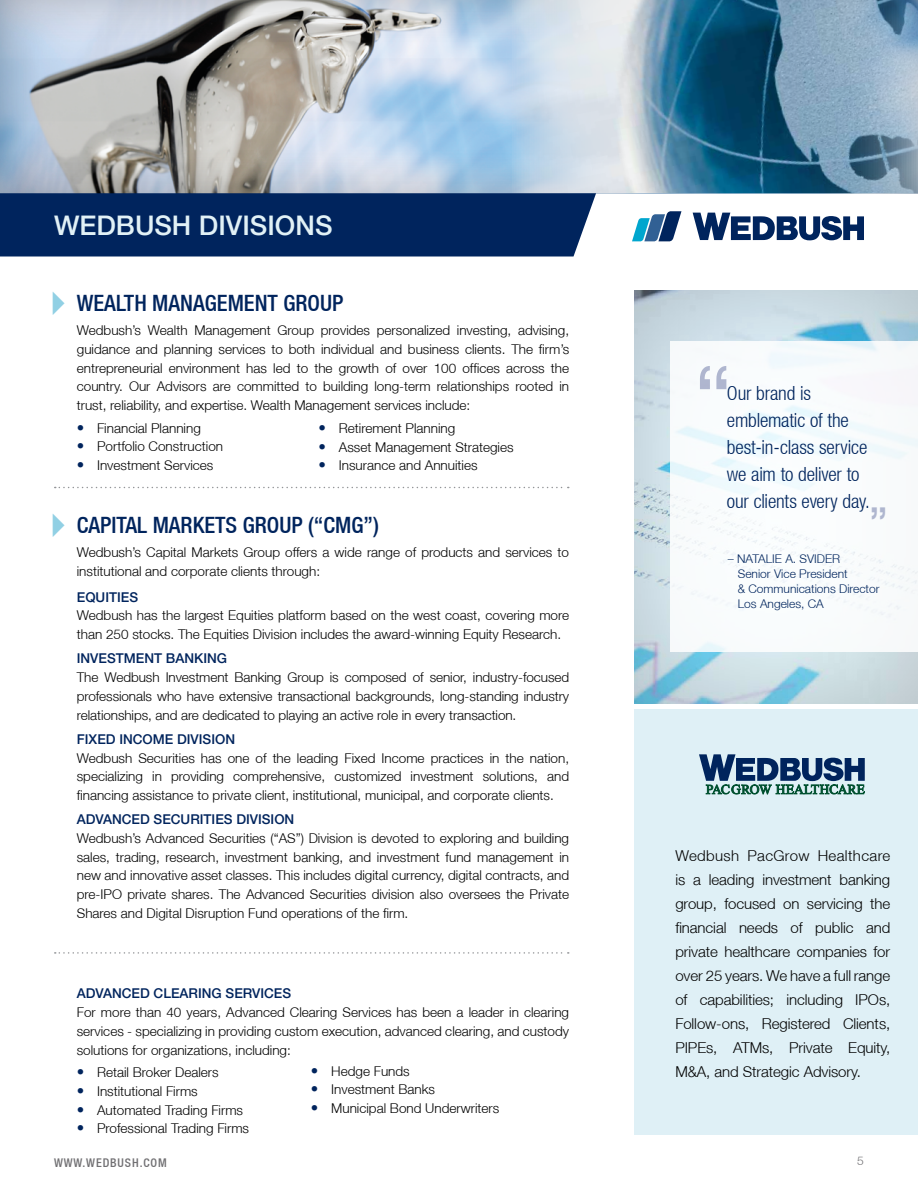
<style>
.page{position:relative;width:918px;height:1188px;background:#fff}
.page>*{position:absolute;margin:0;border:0;box-sizing:border-box;transform-origin:0 0}
.t1{font:90px "Helvetica Neue CE";color:#979fc0}
.t2{font:45px "Helvetica Neue CE";color:#979fc0}
.t3{font:500 27px "Helvetica Neue LT";color:#e1f1f6}
.t4{font:500 condensed 22.5px "Helvetica Neue LT";color:#00245d}
.t5{font:300 condensed 19.5px/27px "Helvetica Neue LT";letter-spacing:-.01em;color:#00245d}
.t6{font:300 15px/24px "Helvetica Neue LT";letter-spacing:-.005em;color:#000;text-align:justify}
.t7{font:300 13.5px/18.8px "Helvetica Neue LT";color:#000;text-align:justify}
.t8{font:500 13.5px "Helvetica Neue LT";color:#00245d}
.t9{font:300 12px/15px "Helvetica Neue LT";color:#00245d}
.t10{font:500 condensed 12px "Helvetica Neue LT";letter-spacing:.075em;color:#717073}
.t11{font:300 12px "Helvetica Neue LT";color:#717073}
.s1{font-size:15px;color:#00245d}
</style>
<div class="page">
<div style="left:0;top:0;width:918px;height:195px;background:#000;opacity:.25"></div>
<img style="left:512px;top:0;width:406px;height:193px">
<div style="left:632px;top:288px;width:286px;height:417px;background:#000;opacity:.25"></div>
<div style="left:670px;top:341px;width:248px;height:311px;background:#fff"></div>
<div style="left:634px;top:709px;width:284px;height:425px;background:#dff0f6"></div>
<svg style="left:699px;top:754px;width:166px;height:40px"></svg>
<svg style="left:55px;top:487px;width:514px;height:1px"></svg>
<div style="left:0;top:193px;width:596px;height:64px;background:#00245d"></div>
<svg style="left:632px;top:211px;width:49px;height:30px"></svg>
<svg style="left:693px;top:213px;width:171px;height:27px"></svg>
<svg style="left:55px;top:952px;width:514px;height:2px"></svg>
<h3 class="t3" style="left:54px;top:209px;width:280px">WEDBUSH DIVISIONS</h3>
<h3 class="t4" style="left:77px;top:290px;width:268px">WEALTH MANAGEMENT GROUP</h3>
<p class="t7" style="left:77px;top:321px;width:494px">Wedbush’s Wealth Management Group provides personalized investing, advising, guidance and planning services to both individual and business clients. The firm’s entrepreneurial environment has led to the growth of over 100 offices across the country. Our Advisors are committed to building long-term relationships rooted in trust, reliability, and expertise. Wealth Management services include:</p>
<p class="t7" style="left:77px;top:418px;width:126px"><span class="s1">•</span> Financial Planning</p>
<p class="t7" style="left:77px;top:437px;width:148px"><span class="s1">•</span> Portfolio Construction</p>
<p class="t7" style="left:77px;top:456px;width:138px"><span class="s1">•</span> Investment Services</p>
<p class="t7" style="left:319px;top:418px;width:138px"><span class="s1">•</span> Retirement Planning</p>
<p class="t7" style="left:319px;top:437px;width:197px"><span class="s1">•</span> Asset Management Strategies</p>
<p class="t7" style="left:319px;top:456px;width:161px"><span class="s1">•</span> Insurance and Annuities</p>
<h3 class="t4" style="left:77px;top:512px;width:304px">CAPITAL MARKETS GROUP (“CMG”)</h3>
<p class="t7" style="left:77px;top:543px;width:494px">Wedbush’s Capital Markets Group offers a wide range of products and services to institutional and corporate clients through:</p>
<p class="t8" style="left:77px;top:589px;width:63px">EQUITIES</p>
<p class="t7" style="left:77px;top:606px;width:494px">Wedbush has the largest Equities platform based on the west coast, covering more than 250 stocks. The Equities Division includes the award-winning Equity Research.</p>
<p class="t8" style="left:77px;top:651px;width:152px">INVESTMENT BANKING</p>
<p class="t7" style="left:77px;top:668px;width:494px">The Wedbush Investment Banking Group is composed of senior, industry-focused professionals who have extensive transactional backgrounds, long-standing industry relationships, and are dedicated to playing an active role in every transaction.</p>
<p class="t8" style="left:77px;top:731px;width:160px">FIXED INCOME DIVISION</p>
<p class="t7" style="left:77px;top:748px;width:494px">Wedbush Securities has one of the leading Fixed Income practices in the nation, specializing in providing comprehensive, customized investment solutions, and financing assistance to private client, institutional, municipal, and corporate clients.</p>
<p class="t8" style="left:77px;top:811px;width:219px">ADVANCED SECURITIES DIVISION</p>
<p class="t7" style="left:77px;top:829px;width:494px">Wedbush’s Advanced Securities (“AS”) Division is devoted to exploring and building sales, trading, research, investment banking, and investment fund management in new and innovative asset classes. This includes digital currency, digital contracts, and pre-IPO private shares. The Advanced Securities division also oversees the Private Shares and Digital Disruption Fund operations of the firm.</p>
<p class="t8" style="left:77px;top:986px;width:216px">ADVANCED CLEARING SERVICES</p>
<p class="t7" style="left:77px;top:1003px;width:494px">For more than 40 years, Advanced Clearing Services has been a leader in clearing services - specializing in providing custom execution, advanced clearing, and custody solutions for organizations, including:</p>
<p class="t7" style="left:77px;top:1063px;width:143px"><span class="s1">•</span> Retail Broker Dealers</p>
<p class="t7" style="left:77px;top:1081px;width:122px"><span class="s1">•</span> Institutional Firms</p>
<p class="t7" style="left:77px;top:1100px;width:168px"><span class="s1">•</span> Automated Trading Firms</p>
<p class="t7" style="left:77px;top:1119px;width:174px"><span class="s1">•</span> Professional Trading Firms</p>
<p class="t7" style="left:311px;top:1061px;width:100px"><span class="s1">•</span> Hedge Funds</p>
<p class="t7" style="left:311px;top:1080px;width:125px"><span class="s1">•</span> Investment Banks</p>
<p class="t7" style="left:311px;top:1099px;width:190px"><span class="s1">•</span> Municipal Bond Underwriters</p>
<h1 class="t1" style="left:694px;top:344px;width:40px">“</h1>
<h3 class="t5" style="left:727px;top:379px;width:145px">Our brand is emblematic of the best-in-class service we aim to deliver to our clients every day.</h3>
<h2 class="t2" style="left:888px;top:530px;width:21px;rotate:-180deg">“</h2>
<p class="t9" style="left:738px;top:551px;width:143px;text-indent:-10px">– NATALIE A. SVIDER<br>Senior Vice President<br>&amp; Communications Director<br>Los Angeles, CA</p>
<p class="t6" style="left:675px;top:843px;width:216px">Wedbush PacGrow Healthcare is a leading investment banking group, focused on servicing the financial needs of public and private healthcare companies for over 25 years. We have a full range of capabilities; including IPOs, Follow-ons, Registered Clients, PIPEs, ATMs, Private Equity, M&amp;A, and Strategic Advisory.</p>
<p class="t10" style="left:54px;top:1155px;width:114px">WWW.WEDBUSH.COM</p>
<p class="t11" style="left:857px;top:1154px;width:8px">5</p>
</div>
